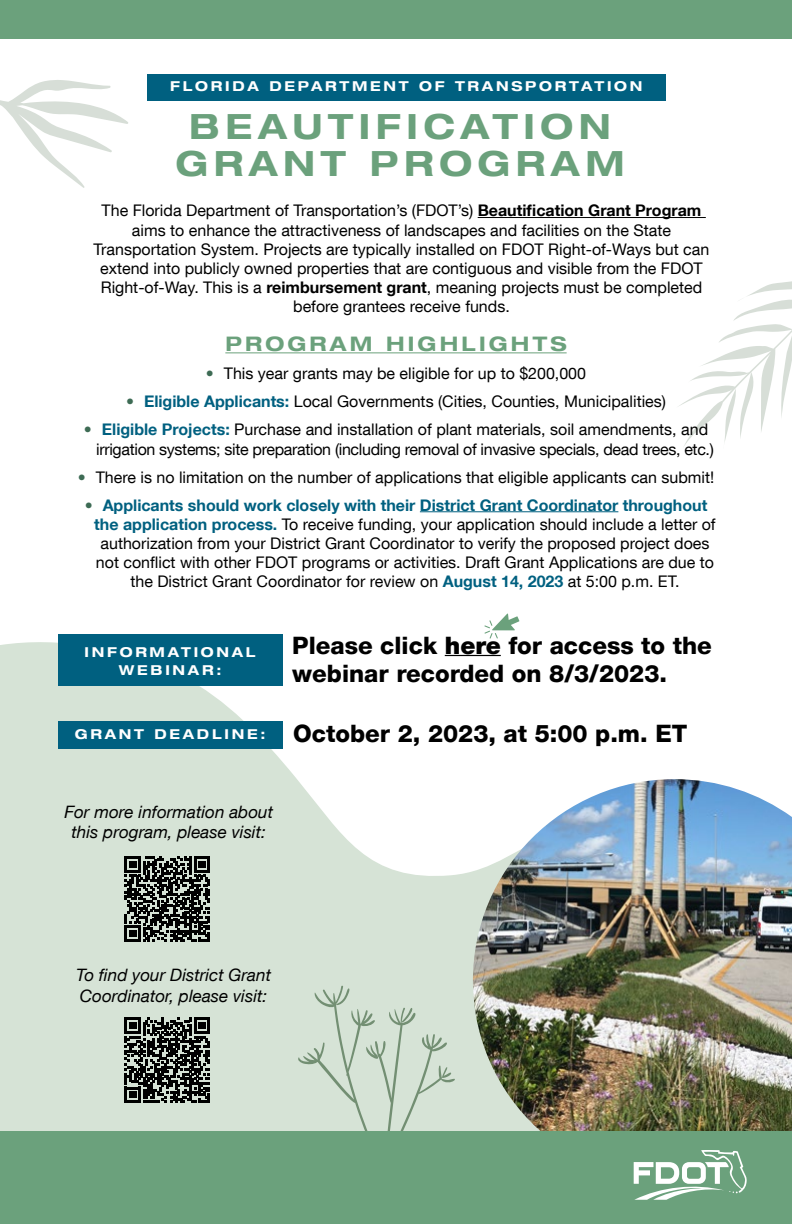
<style>
.page{position:relative;width:792px;height:1224px;background:#fff}
.page>*{position:absolute;margin:0;border:0;box-sizing:border-box;transform-origin:0 0}
.t1{font:700 expanded 34.6px/36.2px "Helvetica Neue LT Com";letter-spacing:.16em;color:#6ba17c;text-align:center}
.t2{font:800 24px/28.8px "Helvetica Neue LT Com";color:#000}
.t3{font:700 expanded 20px "Helvetica Neue LT Com";letter-spacing:.16em;color:#6ba17c}
.t4{font:italic 17.2px/20.6px "Helvetica Neue LT Com";color:#000;text-align:center}
.t5{font:16px/19.2px "Helvetica Neue LT Com";color:#000;text-align:center}
.t6{font:16px/19.2px "Helvetica Neue LT Com";letter-spacing:-.02em;color:#000}
.t7{font:700 16px "Helvetica Neue LT Com";color:#006080}
.t8{font:700 expanded 13.6px/18px "Helvetica Neue LT Com";letter-spacing:.2em;color:#fff;text-align:center}
.s1{font-weight:700}
.s2{font-weight:700;color:#3d6b54}
.s3{font-weight:700;color:#006080}
.s4{color:#3d6b54}
.s5{font-weight:900}
</style>
<div class="page">
<hr style="left:478px;top:217px;width:228px;height:1px;background:#000">
<svg style="left:0;top:636px;width:501px;height:495px;fill:#d6e3d6"></svg>
<svg style="left:0;top:80px;width:128px;height:108px"></svg>
<svg style="left:679px;top:281px;width:113px;height:165px"></svg>
<div style="left:147px;top:74px;width:519px;height:27px;background:#006080"></div>
<div style="left:58px;top:634px;width:224px;height:52px;background:#006080"></div>
<div style="left:58px;top:721px;width:224px;height:28px;background:#006080"></div>
<svg style="left:296px;top:985px;width:159px;height:146px;background:#ccdbcc"></svg>
<img style="left:473px;top:779px;width:319px;height:352px">
<hr style="left:225px;top:352px;width:342px;height:1px;background:#6ba17c">
<hr style="left:420px;top:511px;width:198px;height:1px;background:#006080">
<div style="left:0;top:1131px;width:792px;height:93px;background:#6ba17c"></div>
<div style="left:0;top:0;width:792px;height:38px;background:#6ba17c"></div>
<hr style="left:445px;top:655px;width:56px;height:1px;background:#000">
<svg style="left:634px;top:1150px;width:113px;height:50px"></svg>
<svg style="left:125px;top:856px;width:85px;height:86px;background:#4c504c"></svg>
<svg style="left:125px;top:1018px;width:85px;height:85px;background:#4c504c"></svg>
<svg style="left:484px;top:614px;width:35px;height:25px"></svg>
<p class="t8" style="left:170px;top:77px;width:474px">FLORIDA DEPARTMENT OF TRANSPORTATION</p>
<h1 class="t1" style="left:175px;top:107px;width:451px">BEAUTIFICATION<br>GRANT PROGRAM</h1>
<p class="t5" style="left:94px;top:201px;width:617px">The Florida Department of Transportation’s (FDOT’s) <span class="s1">Beautification Grant Program </span>aims to enhance the attractiveness of landscapes and facilities on the State Transportation System. Projects are typically installed on FDOT Right-of-Ways but can extend into publicly owned properties that are contiguous and visible from the FDOT Right-of-Way. This is a <span class="s1">reimbursement grant</span>, meaning projects must be completed before grantees receive funds.</p>
<p class="t3" style="left:225px;top:331px;width:343px">PROGRAM HIGHLIGHTS</p>
<p class="t5" style="left:206px;top:364px;width:382px"><span class="s2">•</span> This year grants may be eligible for up to $200,000</p>
<p class="t5" style="left:126px;top:392px;width:541px"><span class="s2">•</span> <span class="s3">Eligible Applicants:</span> Local Governments (Cities, Counties, Municipalities)</p>
<p class="t6" style="left:96px;top:420px;width:619px;text-indent:-12px"><span class="s2">•</span> <span class="s3">Eligible Projects:</span> Purchase and installation of plant materials, soil amendments, and irrigation systems; site preparation (including removal of invasive specials, dead trees, etc.)</p>
<p class="t5" style="left:78px;top:467px;width:638px"><span class="s2">•</span> There is no limitation on the number of applications that eligible applicants can submit!</p>
<p class="t7" style="left:85px;top:495px;width:624px"><span class="s4">•</span> Applicants should work closely with their District Grant Coordinator throughout</p>
<p class="t5" style="left:94px;top:514px;width:623px"><span class="s3">the application process.</span> To receive funding, your application should include a letter of</p>
<p class="t5" style="left:101px;top:533px;width:610px">authorization from your District Grant Coordinator to verify the proposed project does</p>
<p class="t5" style="left:96px;top:553px;width:620px">not conflict with other FDOT programs or activities. Draft Grant Applications are due to</p>
<p class="t5" style="left:130px;top:572px;width:551px">the District Grant Coordinator for review on <span class="s3">August 14, 2023</span> at 5:00 p.m. ET.</p>
<p class="t8" style="left:85px;top:643px;width:173px">INFORMATIONAL<br>WEBINAR:</p>
<p class="t8" style="left:75px;top:724px;width:192px">GRANT DEADLINE:</p>
<h2 class="t2" style="left:292px;top:631px;width:421px">Please click <span class="s5">here</span> for access to the webinar recorded on 8/3/2023.</h2>
<h2 class="t2" style="left:293px;top:719px;width:396px">October 2, 2023, at 5:00 p.m. ET</h2>
<p class="t4" style="left:64px;top:801px;width:210px">For more information about this program, please visit:</p>
<p class="t4" style="left:76px;top:964px;width:197px;text-align:left">To find your District Grant<br>Coordinator, please visit:</p>
</div>
